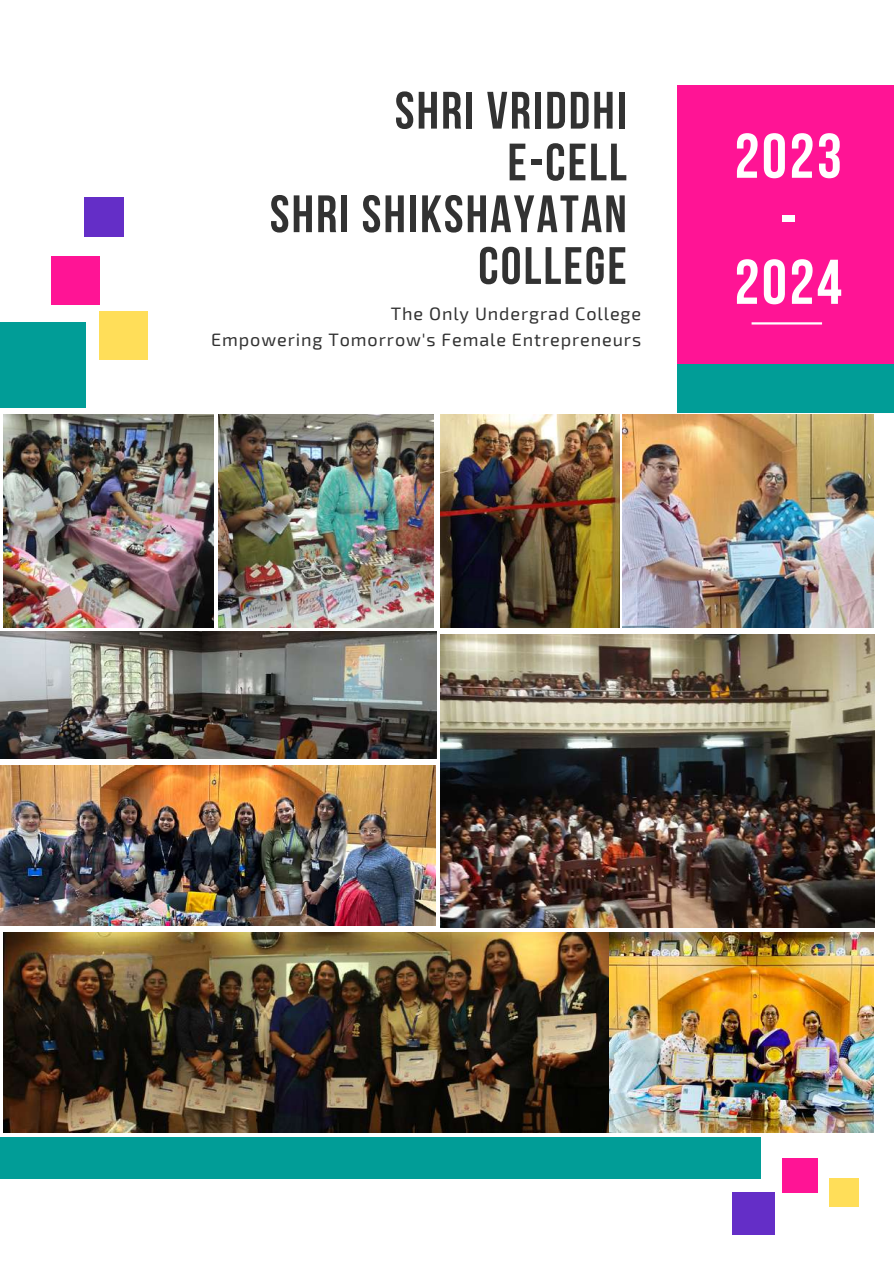
<style>
.page{position:relative;width:894px;height:1264px;background:#fff}
.page>*{position:absolute;margin:0;border:0;box-sizing:border-box;transform-origin:0 0}
.t1{font:700 63px/63px "Bebas Neue";letter-spacing:.04em;color:#fff;text-align:center}
.t2{font:700 52.5px/51.8px "Bebas Neue";letter-spacing:.04em;color:#323232;text-align:right}
.t3{font:18px/25.8px "Exo 2";letter-spacing:.05em;color:#323232;text-align:right}
</style>
<div class="page">
<img style="left:3px;top:415px;width:210px;height:212px">
<img style="left:0;top:765px;width:436px;height:160px">
<img style="left:218px;top:414px;width:215px;height:213px">
<div style="left:676px;top:85px;width:217px;height:279px;background:#ff1495"></div>
<div style="left:676px;top:364px;width:217px;height:48px;background:#019d97"></div>
<div style="left:0;top:322px;width:86px;height:86px;background:#019d97"></div>
<div style="left:51px;top:257px;width:48px;height:48px;background:#ff1495"></div>
<div style="left:99px;top:311px;width:49px;height:49px;background:#ffde59"></div>
<div style="left:731px;top:1192px;width:43px;height:42px;background:#642ec7"></div>
<div style="left:0;top:1136px;width:760px;height:42px;background:#019d97"></div>
<div style="left:781px;top:1158px;width:36px;height:34px;background:#ff1495"></div>
<div style="left:829px;top:1178px;width:29px;height:29px;background:#ffde59"></div>
<div style="left:84px;top:198px;width:40px;height:39px;background:#642ec7"></div>
<hr style="left:751px;top:322px;width:70px;height:2px;background:#fff">
<img style="left:3px;top:932px;width:606px;height:200px">
<img style="left:440px;top:415px;width:179px;height:212px">
<img style="left:0;top:631px;width:436px;height:128px">
<img style="left:440px;top:634px;width:433px;height:293px">
<img style="left:622px;top:415px;width:251px;height:212px">
<img style="left:609px;top:932px;width:264px;height:200px">
<h2 class="t2" style="left:270px;top:90px;width:358px">SHRI VRIDDHI<br>E-CELL<br>SHRI SHIKSHAYATAN<br>COLLEGE</h2>
<p class="t3" style="left:211px;top:299px;width:431px">The Only Undergrad College<br>Empowering Tomorrow's Female Entrepreneurs</p>
<h1 class="t1" style="left:734px;top:130px;width:109px">2023 -<br>2024</h1>
</div>
